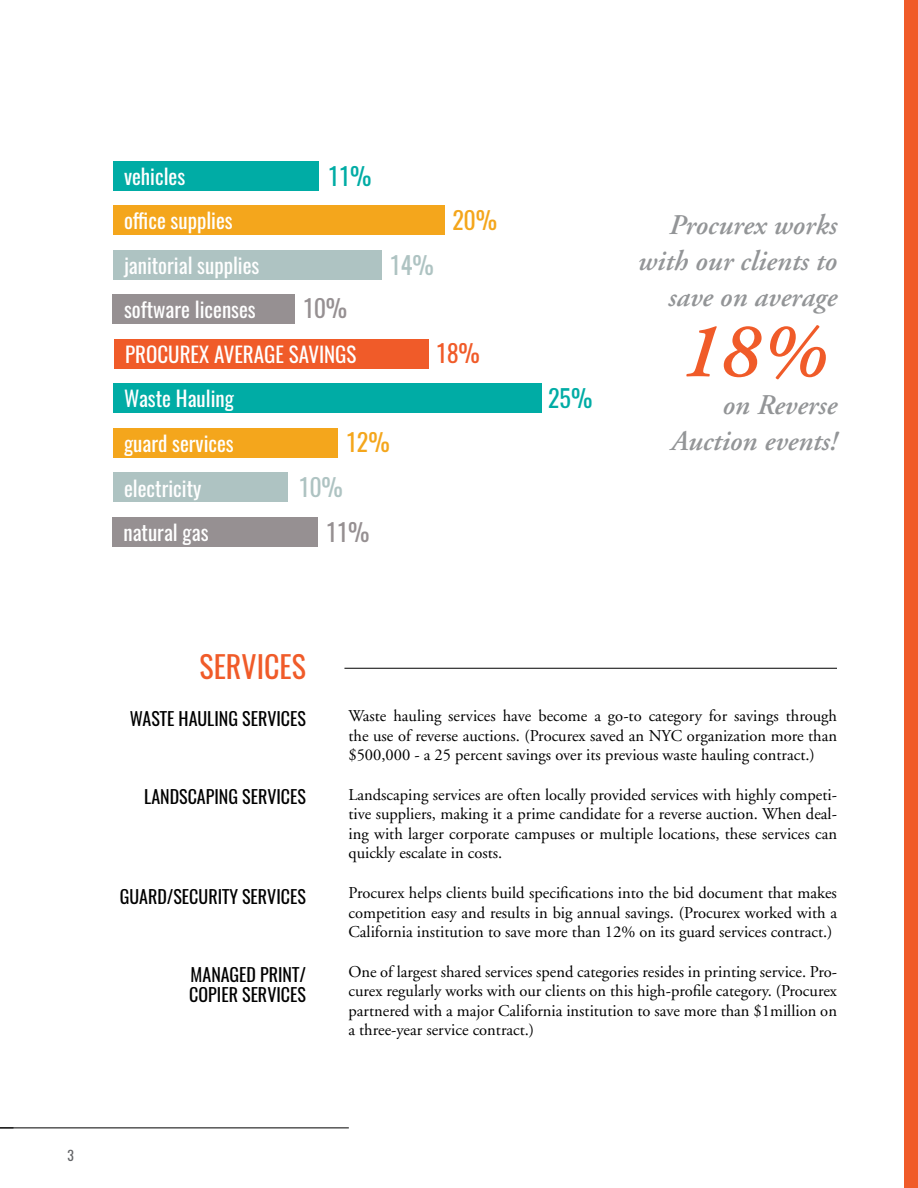
<style>
.page{position:relative;width:918px;height:1188px;background:#fff}
.page>*{position:absolute;margin:0;border:0;box-sizing:border-box;transform-origin:0 0}
.t1{font:italic 600 78px "Adobe Garamond";color:#f05b29}
.t2{font:30px "Oswald";color:#f05b29}
.t3{font:italic 600 28.5px/36px "Adobe Garamond";color:#939597;text-align:right}
.t4{font:24px "Oswald";color:#00aca5}
.t5{font:24px "Oswald";color:#f4a61c}
.t6{font:24px "Oswald";color:#aec3c2}
.t7{font:24px "Oswald";color:#969092}
.t8{font:24px "Oswald";color:#f05b29}
.t9{font:21px "Oswald";color:#fff}
.t10{font:18px/19.5px "Oswald";color:#000}
.t11{font:16.5px/19.5px "Adobe Garamond";color:#000;text-align:justify}
.t12{font:13.5px "Oswald";color:#626366}
</style>
<div class="page">
<hr style="left:0;top:1128px;width:349px;height:1px;background:#000">
<svg style="left:0;top:1128px;width:14px;height:1px"></svg>
<hr style="left:344px;top:668px;width:493px;height:1px;background:#000">
<div style="left:113px;top:161px;width:206px;height:30px;background:#00aca5"></div>
<div style="left:113px;top:205px;width:331px;height:30px;background:#f4a61c"></div>
<div style="left:113px;top:250px;width:269px;height:30px;background:#aec3c2"></div>
<div style="left:113px;top:294px;width:182px;height:30px;background:#969092"></div>
<div style="left:113px;top:383px;width:429px;height:30px;background:#00aca5"></div>
<div style="left:113px;top:428px;width:225px;height:30px;background:#f4a61c"></div>
<div style="left:113px;top:472px;width:175px;height:30px;background:#aec3c2"></div>
<div style="left:113px;top:517px;width:205px;height:30px;background:#969092"></div>
<div style="left:114px;top:339px;width:314px;height:30px;background:#f05b29"></div>
<div style="left:905px;top:0;width:13px;height:1188px;background:#f05b29"></div>
<p class="t12" style="left:68px;top:1149px;width:8px">3</p>
<p class="t9" style="left:124px;top:167px;width:63px">vehicles</p>
<h3 class="t4" style="left:328px;top:167px;width:45px">11%</h3>
<p class="t9" style="left:124px;top:206px;width:110px">office supplies</p>
<h3 class="t5" style="left:452px;top:210px;width:46px">20%</h3>
<p class="t9" style="left:124px;top:250px;width:137px">janitorial supplies</p>
<h3 class="t6" style="left:390px;top:255px;width:46px">14%</h3>
<p class="t9" style="left:124px;top:301px;width:133px">software licenses</p>
<h3 class="t7" style="left:303px;top:299px;width:46px">10%</h3>
<p class="t9" style="left:125px;top:345px;width:233px">PROCUREX AVERAGE SAVINGS</p>
<h3 class="t8" style="left:436px;top:344px;width:46px">18%</h3>
<p class="t9" style="left:124px;top:384px;width:111px">Waste Hauling</p>
<h3 class="t4" style="left:548px;top:389px;width:46px">25%</h3>
<p class="t9" style="left:124px;top:429px;width:111px">guard services</p>
<h3 class="t5" style="left:346px;top:432px;width:46px">12%</h3>
<p class="t9" style="left:124px;top:479px;width:79px">electricity</p>
<h3 class="t6" style="left:299px;top:477px;width:46px">10%</h3>
<p class="t9" style="left:124px;top:518px;width:86px">natural gas</p>
<h3 class="t7" style="left:326px;top:523px;width:45px">11%</h3>
<h2 class="t2" style="left:200px;top:654px;width:108px">SERVICES</h2>
<h3 class="t3" style="left:638px;top:209px;width:201px">Procurex works with our clients to save on average</h3>
<h1 class="t1" style="left:680px;top:320px;width:148px">18%</h1>
<h3 class="t3" style="left:671px;top:389px;width:167px">on Reverse<br>Auction events!</h3>
<p class="t10" style="left:130px;top:710px;width:178px">WASTE HAULING SERVICES</p>
<p class="t10" style="left:144px;top:788px;width:163px">LANDSCAPING SERVICES</p>
<p class="t10" style="left:120px;top:889px;width:188px">GUARD/SECURITY SERVICES</p>
<p class="t10" style="left:189px;top:967px;width:118px">MANAGED PRINT/<br>COPIER SERVICES</p>
<p class="t11" style="left:348px;top:708px;width:490px">Waste hauling services have become a go-to category for savings through the use of reverse auctions. (Procurex saved an NYC organization more than $500,000 - a 25 percent savings over its previous waste hauling contract.)</p>
<p class="t11" style="left:348px;top:786px;width:490px">Landscaping services are often locally provided services with highly competi&shy;tive suppliers, making it a prime candidate for a reverse auction. When deal&shy;ing with larger corporate campuses or multiple locations, these services can quickly escalate in costs.</p>
<p class="t11" style="left:348px;top:885px;width:490px">Procurex helps clients build specifications into the bid document that makes competition easy and results in big annual savings. (Procurex worked with a California institution to save more than 12% on its guard services contract.)</p>
<p class="t11" style="left:348px;top:963px;width:490px">One of largest shared services spend categories resides in printing service. Pro&shy;curex regularly works with our clients on this high-profile category. (Procurex partnered with a major California institution to save more than $1million on a three-year service contract.)</p>
</div>
